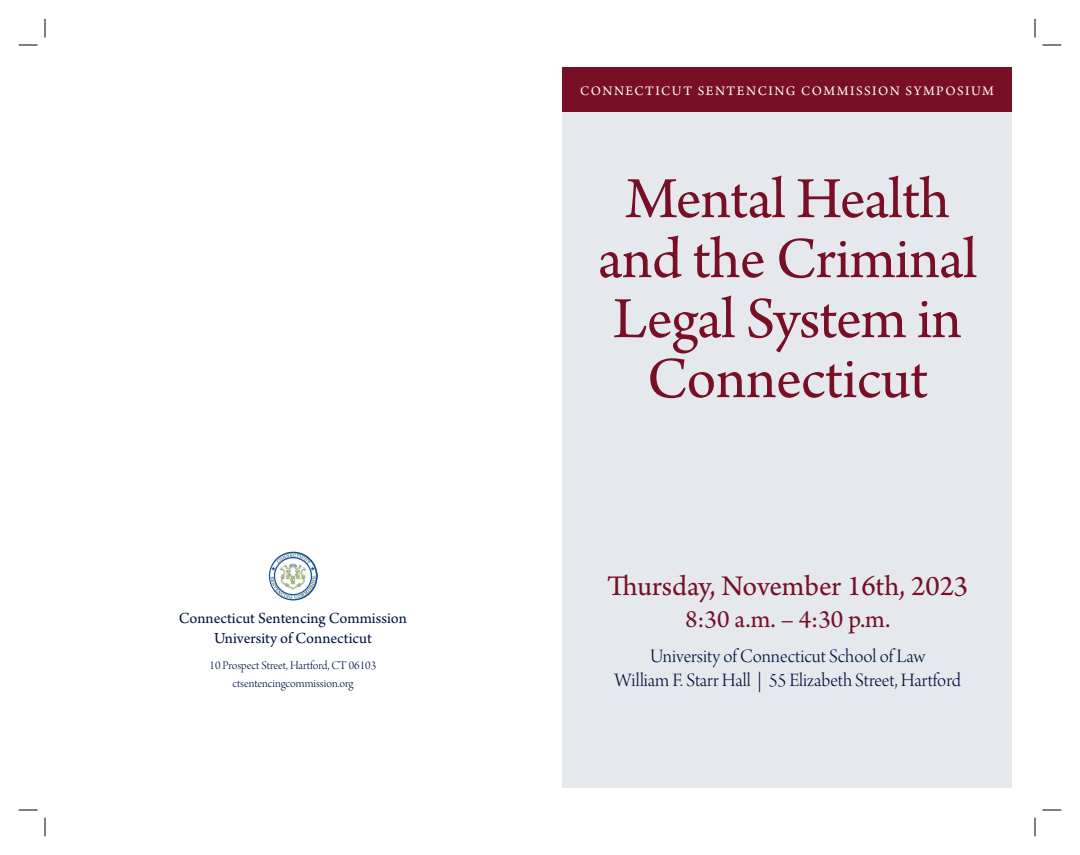
<style>
.page{position:relative;width:1080px;height:855px;background:#fff}
.page>*{position:absolute;margin:0;border:0;box-sizing:border-box;transform-origin:0 0}
.t1{font:61.25px "Arno Pro";letter-spacing:-.03em;color:#780f27}
.t2{font:30px "Arno Pro";color:#780f27}
.t3{font:26.25px "Arno Pro";color:#780f27}
.t4{font:20px "Arno Pro Light Display";color:#001340}
.t5{font:16.25px "Arno Pro";letter-spacing:-.02em;color:#001340}
.t6{font:13.75px "Arno Pro";letter-spacing:.11em;color:#fff}
.t7{font:12.5px "Arno Pro Light Display";color:#001340}
</style>
<div class="page">
<div style="left:562px;top:68px;width:450px;height:720px;background:#e5e8ed"></div>
<div style="left:562px;top:68px;width:450px;height:44px;background:#780f27"></div>
<img style="left:269px;top:552px;width:49px;height:49px;border-radius:25px">
<svg style="left:19px;top:44px;width:19px;height:2px"></svg>
<svg style="left:1042px;top:44px;width:19px;height:2px"></svg>
<svg style="left:19px;top:809px;width:19px;height:2px"></svg>
<svg style="left:1042px;top:809px;width:19px;height:2px"></svg>
<svg style="left:44px;top:19px;width:2px;height:19px"></svg>
<svg style="left:44px;top:818px;width:2px;height:18px"></svg>
<svg style="left:1034px;top:19px;width:2px;height:19px"></svg>
<svg style="left:1034px;top:818px;width:2px;height:18px"></svg>
<p class="t5" style="left:179px;top:609px;width:230px">Connecticut Sentencing Commission</p>
<p class="t5" style="left:214px;top:629px;width:159px">University of Connecticut</p>
<p class="t7" style="left:210px;top:659px;width:168px">10 Prospect Street, Hartford, CT 06103</p>
<p class="t7" style="left:232px;top:676px;width:122px">ctsentencingcommission.org</p>
<p class="t6" style="left:580px;top:83px;width:415px">CONNECTICUT SENTENCING COMMISSION SYMPOSIUM</p>
<p class="t1" style="left:625px;top:164px;width:326px">Mental Health</p>
<p class="t1" style="left:598px;top:224px;width:381px">and the Criminal</p>
<p class="t1" style="left:613px;top:284px;width:350px">Legal System in</p>
<p class="t1" style="left:647px;top:344px;width:283px">Connecticut</p>
<p class="t2" style="left:607px;top:569px;width:363px">Thursday, November 16th, 2023</p>
<p class="t3" style="left:685px;top:604px;width:207px">8:30 a.m. – 4:30 p.m.</p>
<p class="t4" style="left:650px;top:645px;width:276px">University of Connecticut School of Law</p>
<p class="t4" style="left:615px;top:669px;width:348px">William F. Starr Hall | 55 Elizabeth Street, Hartford</p>
</div>
